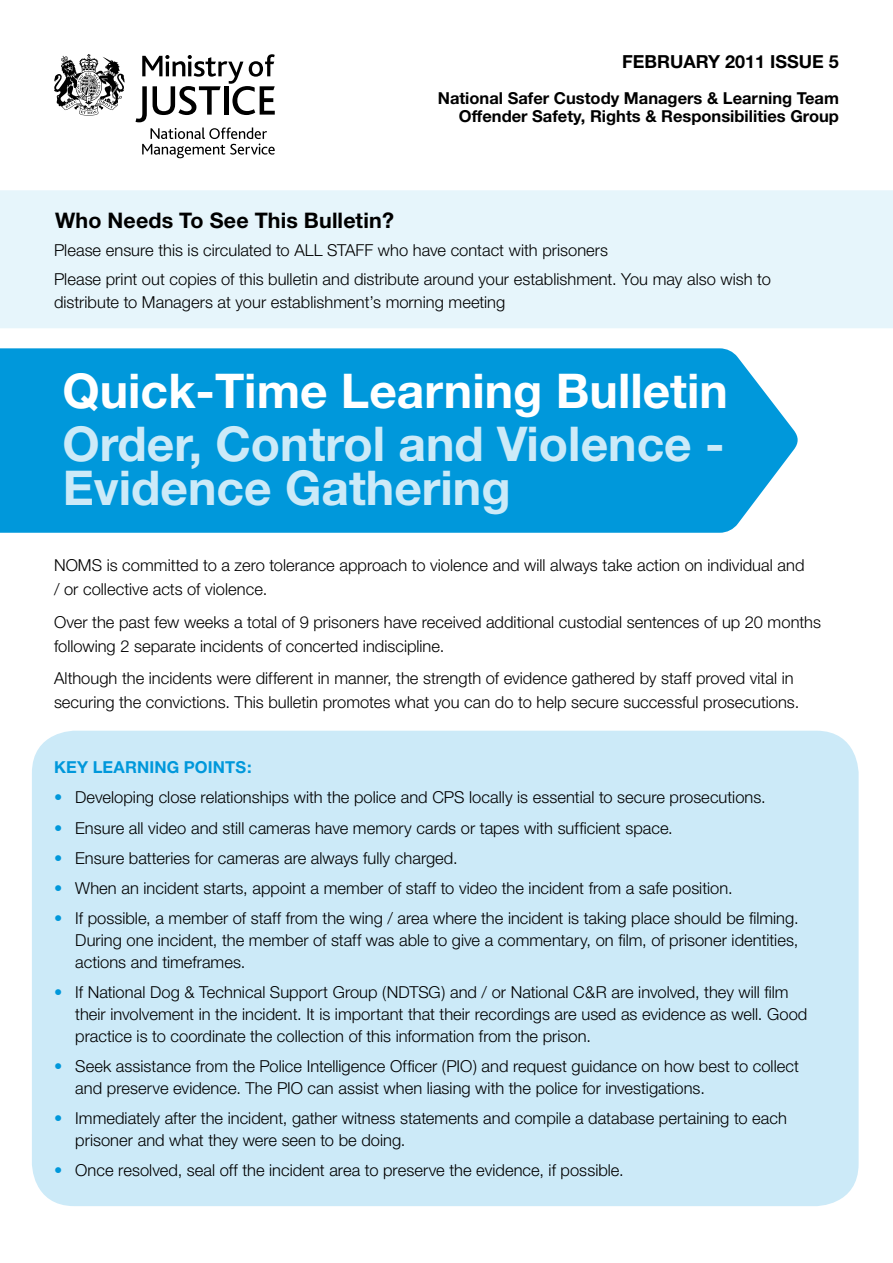
<style>
.page{position:relative;width:893px;height:1263px;background:#fff}
.page>*{position:absolute;margin:0;border:0;box-sizing:border-box;transform-origin:0 0}
.t1{font:700 48px/44.4px "Helvetica Neue";color:#cceaf8}
.t2{font:700 48px "Helvetica Neue";color:#fff}
.t3{font:700 21.45px "Helvetica Neue";letter-spacing:.005em;color:#000}
.t4{font:700 18px "Helvetica Neue";color:#000}
.t5{font:300 16.5px/21.8px "Helvetica Neue";color:#000}
.t6{font:700 16.5px/18px "Helvetica Neue";color:#000;text-align:right}
.t7{font:700 16.5px "Helvetica Neue";letter-spacing:.005em;color:#0098db}
.s1{color:#0098db}
</style>
<div class="page">
<div style="left:32px;top:731px;width:827px;height:475px;background:#cceaf8;border-radius:43px"></div>
<svg style="left:142px;top:128px;width:133px;height:30px"></svg>
<svg style="left:136px;top:54px;width:139px;height:68px"></svg>
<svg style="left:54px;top:54px;width:71px;height:62px"></svg>
<div style="left:0;top:348px;width:798px;height:185px;background:#0098db"></div>
<div style="left:0;top:190px;width:893px;height:138px;background:#e6f5fb"></div>
<p class="t4" style="left:622px;top:51px;width:218px">FEBRUARY 2011 ISSUE 5</p>
<p class="t6" style="left:438px;top:89px;width:403px">National Safer Custody Managers &amp; Learning Team<br>Offender Safety, Rights &amp; Responsibilities Group</p>
<h2 class="t3" style="left:55px;top:207px;width:340px">Who Needs To See This Bulletin?</h2>
<p class="t5" style="left:54px;top:235px;width:718px;line-height:29.7px">Please ensure this is circulated to ALL STAFF who have contact with prisoners<br>Please print out copies of this bulletin and distribute around your establishment. You may also wish to</p>
<p class="t5" style="left:54px;top:291px;width:453px">distribute to Managers at your establishment’s morning meeting</p>
<h1 class="t2" style="left:62px;top:361px;width:667px">Quick-Time Learning Bulletin</h1>
<h1 class="t1" style="left:62px;top:420px;width:664px">Order, Control and Violence -<br>Evidence Gathering</h1>
<p class="t5" style="left:54px;top:553px;width:752px;line-height:24px">NOMS is committed to a zero tolerance approach to violence and will always take action on individual and / or collective acts of violence.</p>
<p class="t5" style="left:54px;top:609px;width:768px;line-height:24px">Over the past few weeks a total of 9 prisoners have received additional custodial sentences of up 20 months following 2 separate incidents of concerted indiscipline.</p>
<p class="t5" style="left:54px;top:666px;width:747px;line-height:24px">Although the incidents were different in manner, the strength of evidence gathered by staff proved vital in securing the convictions. This bulletin promotes what you can do to help secure successful prosecutions.</p>
<p class="t7" style="left:54px;top:757px;width:199px">KEY LEARNING POINTS:</p>
<p class="t5" style="left:54px;top:786px;width:713px"><span class="s1">•</span> Developing close relationships with the police and CPS locally is essential to secure prosecutions.</p>
<p class="t5" style="left:54px;top:816px;width:620px"><span class="s1">•</span> Ensure all video and still cameras have memory cards or tapes with sufficient space.</p>
<p class="t5" style="left:54px;top:847px;width:405px"><span class="s1">•</span> Ensure batteries for cameras are always fully charged.</p>
<p class="t5" style="left:54px;top:877px;width:680px"><span class="s1">•</span> When an incident starts, appoint a member of staff to video the incident from a safe position.</p>
<p class="t5" style="left:75px;top:907px;width:725px;text-align:justify;text-indent:-21px"><span class="s1">•</span> If possible, a member of staff from the wing / area where the incident is taking place should be filming.<br>During one incident, the member of staff was able to give a commentary, on film, of prisoner identities, actions and timeframes.</p>
<p class="t5" style="left:75px;top:981px;width:734px;text-indent:-21px"><span class="s1">•</span> If National Dog &amp; Technical Support Group (NDTSG) and / or National C&amp;R are involved, they will film their involvement in the incident. It is important that their recordings are used as evidence as well. Good practice is to coordinate the collection of this information from the prison.</p>
<p class="t5" style="left:75px;top:1055px;width:725px;text-indent:-21px"><span class="s1">•</span> Seek assistance from the Police Intelligence Officer (PIO) and request guidance on how best to collect and preserve evidence. The PIO can assist when liasing with the police for investigations.</p>
<p class="t5" style="left:75px;top:1107px;width:713px;text-indent:-21px"><span class="s1">•</span> Immediately after the incident, gather witness statements and compile a database pertaining to each prisoner and what they were seen to be doing.</p>
<p class="t5" style="left:54px;top:1159px;width:571px"><span class="s1">•</span> Once resolved, seal off the incident area to preserve the evidence, if possible.</p>
</div>
